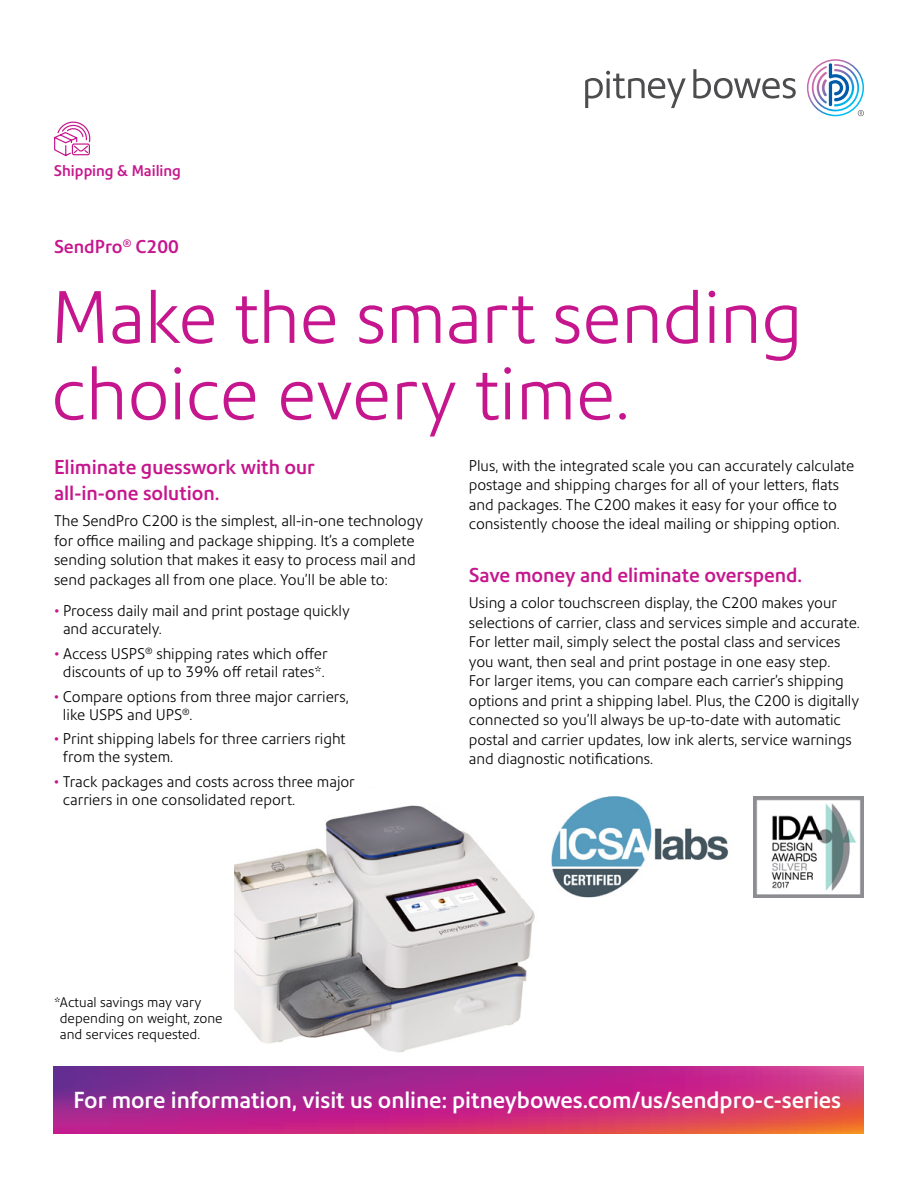
<style>
.page{position:relative;width:918px;height:1188px;background:#fff}
.page>*{position:absolute;margin:0;border:0;box-sizing:border-box;transform-origin:0 0}
.t1{font:300 72px/76.5px "Precision Sans";letter-spacing:-.005em;color:#c6168d}
.t2{font:500 22.5px "Precision Sans";color:#fff}
.t3{font:500 19.5px/25.5px "Precision Sans";color:#c6168d}
.t4{font:500 18px "Precision Sans";color:#c6168d}
.t5{font:300 15px/19.5px "Precision Sans";color:#000}
.t6{font:500 15px "Precision Sans";color:#c6168d}
.t7{font:300 13.5px/16.5px "Precision Sans";color:#000}
.s1{color:#c6168d}
</style>
<div class="page">
<img style="left:234px;top:805px;width:301px;height:248px">
<svg style="left:54px;top:122px;width:36px;height:34px"></svg>
<svg style="left:54px;top:1066px;width:810px;height:68px;background:#b92c81"></svg>
<img style="left:522px;top:796px;width:232px;height:102px">
<img style="left:754px;top:796px;width:110px;height:102px">
<svg style="left:585px;top:69px;width:211px;height:39px"></svg>
<svg style="left:807px;top:59px;width:57px;height:57px"></svg>
<p class="t6" style="left:54px;top:162px;width:129px">Shipping &amp; Mailing</p>
<p class="t4" style="left:54px;top:236px;width:126px">SendPro<sup>®</sup> C200</p>
<h1 class="t1" style="left:51px;top:279px;width:753px">Make the smart sending choice every time.</h1>
<h3 class="t3" style="left:54px;top:455px;width:262px">Eliminate guesswork with our all-in-one solution.</h3>
<p class="t5" style="left:54px;top:511px;width:371px">The SendPro C200 is the simplest, all-in-one technology for office mailing and package shipping. It’s a complete sending solution that makes it easy to process mail and send packages all from one place. You’ll be able to:</p>
<p class="t5" style="left:63px;top:602px;width:288px;line-height:18px;text-indent:-9px"><span class="s1">•</span> Process daily mail and print postage quickly and accurately.</p>
<p class="t5" style="left:54px;top:645px;width:275px;line-height:18px;text-align:center"><span class="s1">•</span> Access USPS<sup>®</sup> shipping rates which offer discounts of up to 39% off retail rates*.</p>
<p class="t5" style="left:63px;top:687px;width:287px;line-height:18px;text-indent:-9px"><span class="s1">•</span> Compare options from three major carriers, like USPS and UPS<sup>®</sup>.</p>
<p class="t5" style="left:63px;top:730px;width:284px;line-height:18px;text-indent:-9px"><span class="s1">•</span> Print shipping labels for three carriers right from the system.</p>
<p class="t5" style="left:63px;top:773px;width:293px;line-height:18px;text-indent:-9px"><span class="s1">•</span> Track packages and costs across three major carriers in one consolidated report.</p>
<p class="t5" style="left:469px;top:456px;width:387px">Plus, with the integrated scale you can accurately calculate postage and shipping charges for all of your letters, flats and packages. The C200 makes it easy for your office to consistently choose the ideal mailing or shipping option.</p>
<h3 class="t3" style="left:469px;top:562px;width:335px">Save money and eliminate overspend.</h3>
<p class="t5" style="left:469px;top:593px;width:393px">Using a color touchscreen display, the C200 makes your selections of carrier, class and services simple and accurate.<br>For letter mail, simply select the postal class and services you want, then seal and print postage in one easy step.<br>For larger items, you can compare each carrier’s shipping options and print a shipping label. Plus, the C200 is digitally connected so you’ll always be up-to-date with automatic postal and carrier updates, low ink alerts, service warnings and diagnostic notifications.</p>
<p class="t7" style="left:60px;top:993px;width:164px;text-indent:-6px">*Actual savings may vary depending on weight, zone and services requested.</p>
<h2 class="t2" style="left:73px;top:1086px;width:769px">For more information, visit us online: pitneybowes.com/us/sendpro-c-series</h2>
</div>
